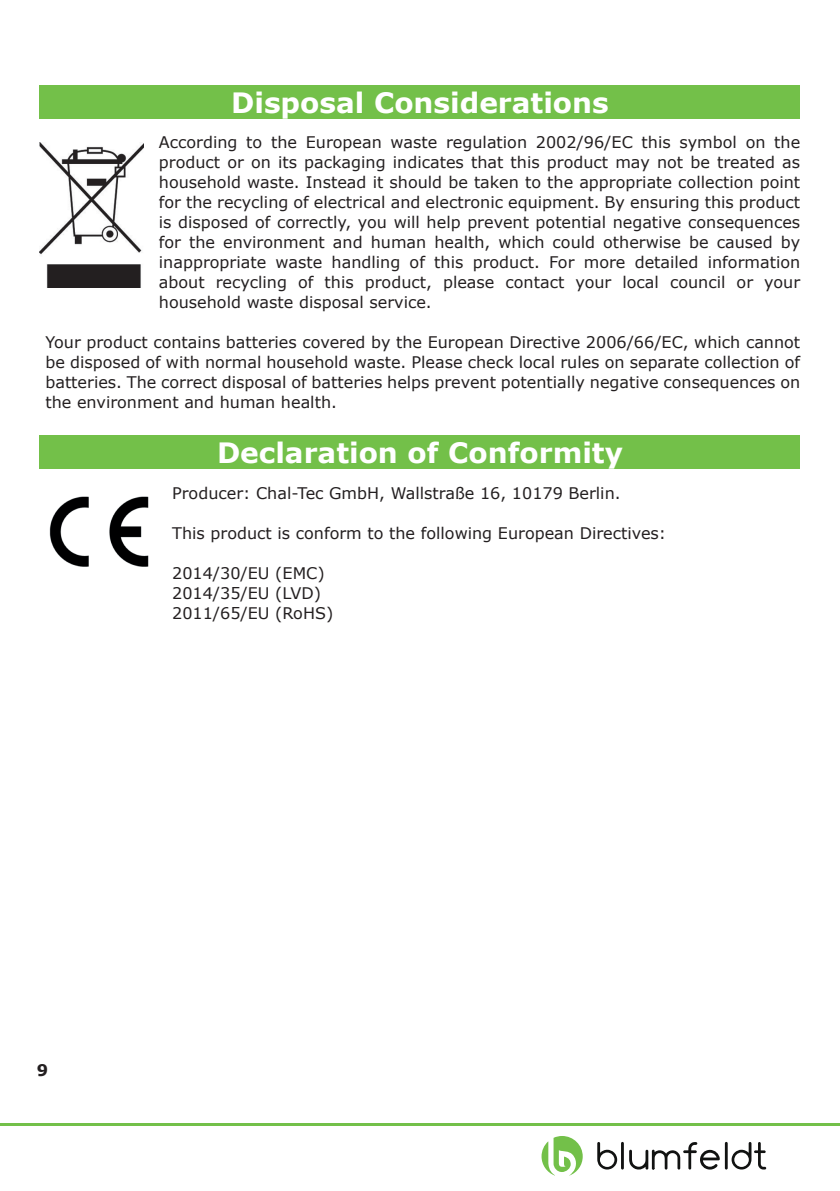
<style>
.page{position:relative;width:840px;height:1191px;background:#fff}
.page>*{position:absolute;margin:0;border:0;box-sizing:border-box;transform-origin:0 0}
.t1{font:700 28px "Verdana";color:#fff}
.t2{font:16px/20px "Verdana";color:#231f20;text-align:justify}
.t3{font:700 16px "Verdana";color:#231f20}
</style>
<div class="page">
<hr style="left:0;top:1123px;width:839px;height:2px;background:#73c049">
<div style="left:40px;top:85px;width:759px;height:34px;background:#73c049"></div>
<div style="left:40px;top:435px;width:759px;height:34px;background:#73c049"></div>
<img style="left:40px;top:143px;width:104px;height:145px">
<img style="left:49px;top:496px;width:100px;height:71px">
<svg style="left:597px;top:1142px;width:19px;height:27px"></svg>
<hr style="left:620px;top:1141px;width:3px;height:28px;background:#111211">
<hr style="left:724px;top:1141px;width:3px;height:28px;background:#111211">
<svg style="left:731px;top:1142px;width:34px;height:27px"></svg>
<svg style="left:629px;top:1142px;width:90px;height:27px"></svg>
<svg style="left:541px;top:1136px;width:41px;height:39px"></svg>
<h1 class="t1" style="left:231px;top:83px;width:379px">Disposal Considerations</h1>
<p class="t2" style="left:159px;top:132px;width:642px">According to the European waste regulation 2002/96/EC this symbol on the product or on its packaging indicates that this product may not be treated as household waste . Instead it should be taken to the appropriate collection point for the recycling of electrical and electronic equipment . By ensuring this product is disposed of correctly, you will help prevent potential negative consequences for the environment and human health, which could otherwise be caused by inappropriate waste handling of this product . For more detailed information about recycling of this product, please contact your local council or your household waste disposal service .</p>
<p class="t2" style="left:45px;top:332px;width:756px">Your product contains batteries covered by the European Directive 2006/66/EC, which cannot be disposed of with normal household waste . Please check local rules on separate collection of batteries . The correct disposal of batteries helps prevent potentially negative consequences on the environment and human health .</p>
<h1 class="t1" style="left:217px;top:433px;width:407px">Declaration of Conformity</h1>
<p class="t2" style="left:172px;top:483px;width:450px">Producer: Chal-Tec GmbH, Wallstraße 16, 10179 Berlin .</p>
<p class="t2" style="left:172px;top:523px;width:495px">This product is conform to the following European Directives:</p>
<p class="t2" style="left:172px;top:563px;width:162px;text-align:left">2014/30/EU (EMC)<br>2014/35/EU (LVD)<br>2011/65/EU (RoHS)</p>
<p class="t3" style="left:37px;top:1058px;width:13px">9</p>
</div>
